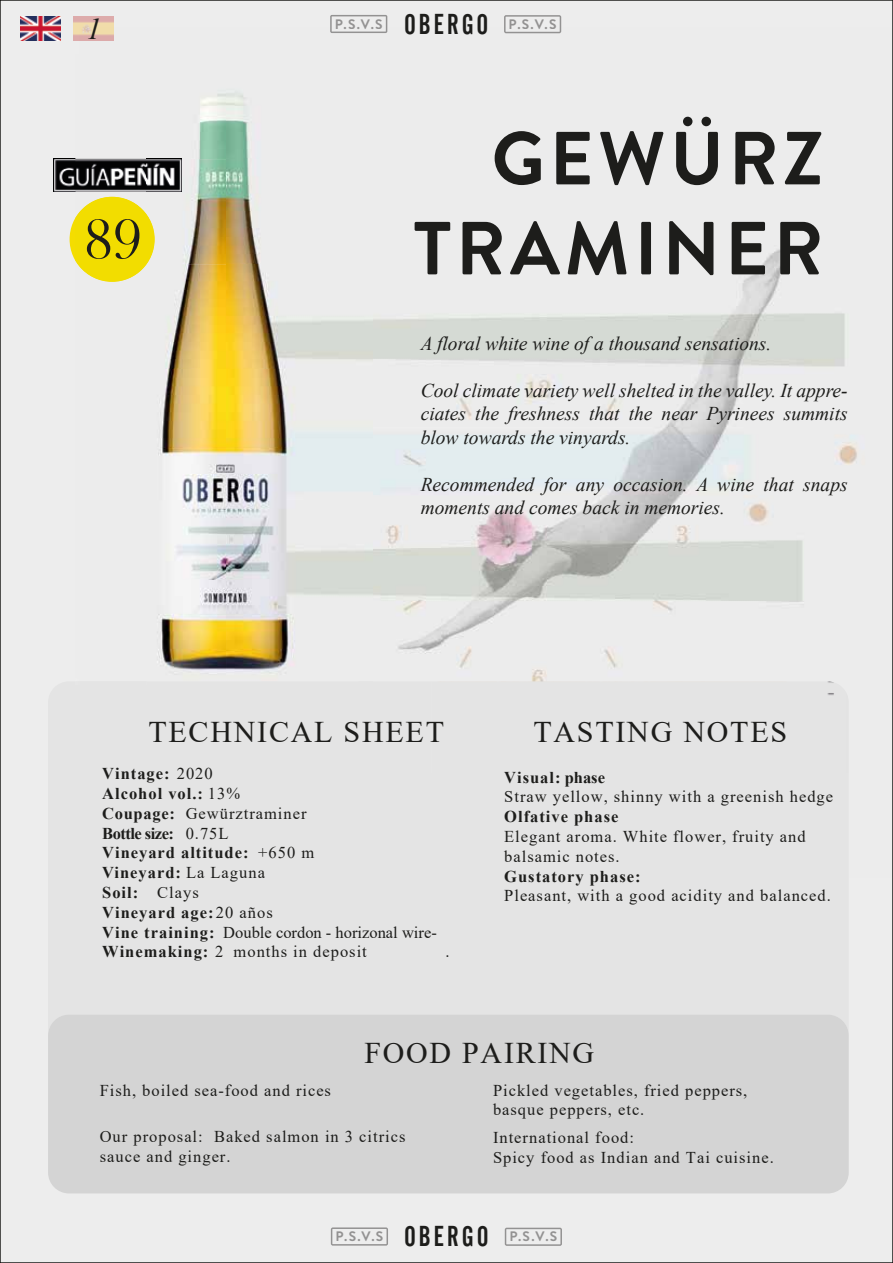
<style>
.page{position:relative;width:893px;height:1263px;background:#e4e4e4}
.page>*{position:absolute;margin:0;border:0;box-sizing:border-box;transform-origin:0 0}
.t1{font:700 75px/90px "Brandon Grotesque";letter-spacing:.06em;color:#1d1d1b;text-align:right}
.t2{font:30px "Times New Roman";letter-spacing:.06em;color:#1d1d1b}
.t3{font:30px "Alternate Got No 2 D";letter-spacing:.095em;color:#1d1d1b}
.t4{font:italic 30px "Times New Roman";color:#1d1d1b}
.t5{font:italic 19.5px/23.4px "Times New Roman";color:#1d1d1b;text-align:justify}
.t6{font:16.5px/19.8px "Times New Roman";letter-spacing:.06em;color:#1d1d1b}
.t7{font:700 16.5px/19.8px "Times New Roman";letter-spacing:.06em;color:#1d1d1b}
.t8{font:700 13.8px "Brandon Grotesque";color:#939292}
.s1{font-weight:400}
</style>
<div class="page">
<img style="left:373px;top:27px;width:484px;height:654px">
<svg style="left:504px;top:15px;width:57px;height:18px"></svg>
<div style="left:510px;top:19px;width:46px;height:10px;background:#ededed"></div>
<svg style="left:330px;top:15px;width:57px;height:18px"></svg>
<div style="left:336px;top:19px;width:46px;height:10px;background:#ededed"></div>
<svg style="left:505px;top:1228px;width:57px;height:18px"></svg>
<div style="left:511px;top:1231px;width:46px;height:10px;background:#ededed"></div>
<svg style="left:331px;top:1227px;width:57px;height:18px"></svg>
<div style="left:337px;top:1231px;width:46px;height:10px;background:#ededed"></div>
<div style="left:48px;top:1014px;width:801px;height:179px;background:#d4d4d4;border-radius:21px"></div>
<img style="left:54px;top:159px;width:21px;height:33px">
<img style="left:75px;top:158px;width:4px;height:34px">
<img style="left:79px;top:92px;width:294px;height:488px">
<img style="left:158px;top:580px;width:68px;height:91px">
<img style="left:226px;top:580px;width:147px;height:93px">
<img style="left:75px;top:197px;width:80px;height:85px">
<img style="left:87px;top:219px;width:52px;height:40px">
<img style="left:20px;top:16px;width:40px;height:25px">
<img style="left:74px;top:16px;width:40px;height:25px">
<h2 class="t4" style="left:87px;top:8px;width:16px">1</h2>
<h2 class="t3" style="left:404px;top:8px;width:86px">OBERGO</h2>
<p class="t8" style="left:335px;top:14px;width:49px">P.S.V.S</p>
<p class="t8" style="left:509px;top:14px;width:49px">P.S.V.S</p>
<h1 class="t1" style="left:414px;top:115px;width:411px">GEWÜRZ<br>TRAMINER</h1>
<p class="t5" style="left:421px;top:331px;width:352px">A floral white wine of a thousand sensations.</p>
<p class="t5" style="left:421px;top:378px;width:428px">Cool climate variety well shelted in the valley. It appre&shy;ciates the freshness that the near Pyrinees summits blow towards the vinyards.</p>
<p class="t5" style="left:421px;top:472px;width:428px">Recommended for any occasion. A wine that snaps moments and comes back in memories.</p>
<h2 class="t2" style="left:148px;top:710px;width:297px">TECHNICAL SHEET</h2>
<h2 class="t2" style="left:533px;top:710px;width:255px">TASTING NOTES</h2>
<p class="t7" style="left:504px;top:767px;width:102px">Visual: phase</p>
<p class="t6" style="left:504px;top:786px;width:330px">Straw yellow, shinny with a greenish hedge</p>
<p class="t7" style="left:504px;top:806px;width:116px">Olfative phase</p>
<p class="t6" style="left:504px;top:826px;width:303px">Elegant aroma. White flower, fruity and balsamic notes.</p>
<p class="t7" style="left:504px;top:866px;width:138px">Gustatory phase:</p>
<p class="t6" style="left:504px;top:885px;width:328px">Pleasant, with a good acidity and balanced.</p>
<p class="t7" style="left:102px;top:763px;width:336px">Vintage: <span class="s1">2020<br></span>Alcohol vol.: <span class="s1">13%<br></span>Coupage: <span class="s1">Gewürztraminer<br></span>Bottle size: <span class="s1">0.75L<br></span>Vineyard altitude: <span class="s1">+650 m<br></span>Vineyard: <span class="s1">La Laguna<br></span>Soil: <span class="s1">Clays<br></span>Vineyard age:<span class="s1">20 años<br></span>Vine training: <span class="s1">Double cordon - horizonal wire-<br></span>Winemaking: <span class="s1">2 months in deposit</span></p>
<p class="t6" style="left:445px;top:941px;width:6px">.</p>
<h2 class="t2" style="left:364px;top:1032px;width:231px">FOOD PAIRING</h2>
<p class="t6" style="left:100px;top:1080px;width:233px">Fish, boiled sea-food and rices</p>
<p class="t6" style="left:493px;top:1080px;width:256px">Pickled vegetables, fried peppers, basque peppers, etc.</p>
<p class="t6" style="left:100px;top:1126px;width:307px">Our proposal: Baked salmon in 3 citrics sauce and ginger.</p>
<p class="t6" style="left:493px;top:1127px;width:282px">International food:<br>Spicy food as Indian and Tai cuisine.</p>
<h2 class="t3" style="left:404px;top:1221px;width:86px">OBERGO</h2>
<p class="t8" style="left:335px;top:1227px;width:50px">P.S.V.S</p>
<p class="t8" style="left:509px;top:1227px;width:49px">P.S.V.S</p>
</div>
